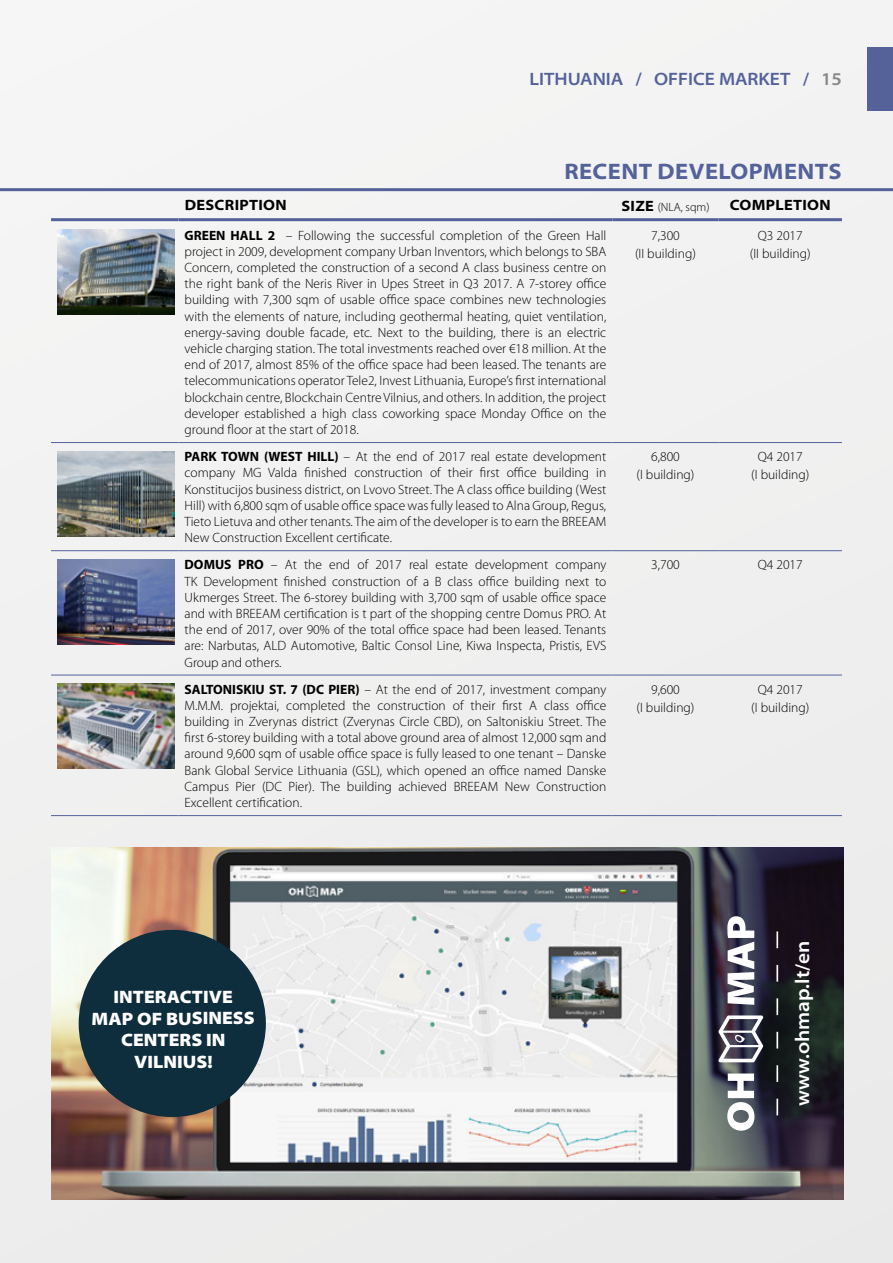
<style>
.page{position:relative;width:893px;height:1263px;background:#f1f1f1}
.page>*{position:absolute;margin:0;border:0;box-sizing:border-box;transform-origin:0 0}
.t1{font:700 semi-expanded 22.5px "Myriad Pro";letter-spacing:.02em;color:#55629a}
.t2{font:600 semi-expanded 19.8px "Myriad Pro";color:#fff}
.t3{font:900 semi-expanded 18px/21.6px "Myriad Pro";letter-spacing:-.005em;color:#fff;text-align:center}
.t4{font:600 semi-expanded 18px "Myriad Pro";color:#55629a}
.t5{font:700 semi-expanded 15px "Myriad Pro";letter-spacing:.02em;color:#000}
.t6{font:300 13.5px/16.2px "Myriad Pro";color:#000;text-align:center}
.t7{font:300 12px "Myriad Pro";color:#000}
.s1{color:#878787}
.s2{font-weight:700;font-stretch:semi-expanded;font-size:15px}
.s3{font-weight:700}
</style>
<div class="page">
<hr style="left:51px;top:218px;width:128px;height:3px;background:#55629a">
<hr style="left:179px;top:218px;width:433px;height:3px;background:#55629a">
<hr style="left:612px;top:218px;width:107px;height:3px;background:#55629a">
<hr style="left:719px;top:218px;width:123px;height:3px;background:#55629a">
<hr style="left:51px;top:442px;width:128px;height:1px;background:#55629a">
<hr style="left:179px;top:442px;width:433px;height:1px;background:#55629a">
<hr style="left:612px;top:442px;width:107px;height:1px;background:#55629a">
<hr style="left:719px;top:442px;width:123px;height:1px;background:#55629a">
<hr style="left:51px;top:550px;width:128px;height:1px;background:#55629a">
<hr style="left:179px;top:550px;width:433px;height:1px;background:#55629a">
<hr style="left:612px;top:550px;width:107px;height:1px;background:#55629a">
<hr style="left:719px;top:550px;width:123px;height:1px;background:#55629a">
<hr style="left:51px;top:675px;width:128px;height:1px;background:#55629a">
<hr style="left:179px;top:675px;width:433px;height:1px;background:#55629a">
<hr style="left:612px;top:675px;width:107px;height:1px;background:#55629a">
<hr style="left:719px;top:675px;width:123px;height:1px;background:#55629a">
<hr style="left:51px;top:815px;width:128px;height:1px;background:#55629a">
<hr style="left:179px;top:815px;width:433px;height:1px;background:#55629a">
<hr style="left:612px;top:815px;width:107px;height:1px;background:#55629a">
<hr style="left:719px;top:815px;width:123px;height:1px;background:#55629a">
<img style="left:57px;top:229px;width:118px;height:86px">
<img style="left:57px;top:451px;width:118px;height:85px">
<img style="left:57px;top:559px;width:118px;height:85px">
<img style="left:57px;top:683px;width:118px;height:86px">
<hr style="left:0;top:188px;width:893px;height:3px;background:#55629a">
<div style="left:867px;top:47px;width:26px;height:64px;background:#55629a"></div>
<img style="left:51px;top:848px;width:792px;height:351px">
<svg style="left:727px;top:916px;width:27px;height:89px"></svg>
<svg style="left:718px;top:1015px;width:45px;height:47px"></svg>
<svg style="left:727px;top:1073px;width:27px;height:57px"></svg>
<svg style="left:776px;top:931px;width:2px;height:184px"></svg>
<svg style="left:79px;top:930px;width:187px;height:187px"></svg>
<h3 class="t4" style="left:530px;top:69px;width:314px">LITHUANIA / OFFICE MARKET / <span class="s1">15</span></h3>
<h1 class="t1" style="left:564px;top:158px;width:279px">RECENT DEVELOPMENTS</h1>
<p class="t5" style="left:185px;top:196px;width:103px">DESCRIPTION</p>
<p class="t7" style="left:621px;top:201px;width:90px"><span class="s2">SIZE</span> (NLA, sqm)</p>
<p class="t5" style="left:730px;top:196px;width:102px">COMPLETION</p>
<p class="t6" style="left:185px;top:227px;width:423px;text-align:justify"><span class="s3">GREEN HALL 2</span> – Following the successful completion of the Green Hall project in 2009, development company Urban Inventors, which belongs to SBA Concern, completed the construction of a second A class business centre on the right bank of the Neris River in Upes Street in Q3 2017. A 7-storey office building with 7,300 sqm of usable office space combines new technologies with the elements of nature, including geothermal heating, quiet ventilation, energy-saving double facade, etc. Next to the building, there is an electric vehicle charging station. The total investments reached over €18 million. At the end of 2017, almost 85% of the office space had been leased. The tenants are telecommunications operator Tele2, Invest Lithuania, Europe’s first international blockchain centre, Blockchain Centre Vilnius, and others. In addition, the project developer established a high class coworking space Monday Office on the ground floor at the start of 2018.</p>
<p class="t6" style="left:635px;top:226px;width:62px;line-height:18px">7,300<br>(II building)</p>
<p class="t6" style="left:750px;top:226px;width:62px;line-height:18px">Q3 2017<br>(II building)</p>
<p class="t6" style="left:185px;top:449px;width:423px;text-align:justify"><span class="s3">PARK TOWN (WEST HILL)</span> – At the end of 2017 real estate development company MG Valda finished construction of their first office building in Konstitucijos business district, on Lvovo Street. The A class office building (West Hill) with 6,800 sqm of usable office space was fully leased to Alna Group, Regus, Tieto Lietuva and other tenants. The aim of the developer is to earn the BREEAM New Construction Excellent certificate.</p>
<p class="t6" style="left:636px;top:448px;width:60px;line-height:18px">6,800<br>(I building)</p>
<p class="t6" style="left:751px;top:448px;width:60px;line-height:18px">Q4 2017<br>(I building)</p>
<p class="t6" style="left:185px;top:557px;width:423px;text-align:justify"><span class="s3">DOMUS PRO</span> – At the end of 2017 real estate development company TK Development finished construction of a B class office building next to Ukmerges Street. The 6-storey building with 3,700 sqm of usable office space and with BREEAM certification is t part of the shopping centre Domus PRO. At the end of 2017, over 90% of the total office space had been leased. Tenants are: Narbutas, ALD Automotive, Baltic Consol Line, Kiwa Inspecta, Pristis, EVS Group and others.</p>
<p class="t6" style="left:651px;top:557px;width:30px">3,700</p>
<p class="t6" style="left:758px;top:557px;width:46px">Q4 2017</p>
<p class="t6" style="left:185px;top:681px;width:423px;text-align:justify"><span class="s3">SALTONISKIU ST. 7 (DC PIER)</span> – At the end of 2017, investment company M.M.M. projektai, completed the construction of their first A class office building in Zverynas district (Zverynas Circle CBD), on Saltoniskiu Street. The first 6-storey building with a total above ground area of almost 12,000 sqm and around 9,600 sqm of usable office space is fully leased to one tenant – Danske Bank Global Service Lithuania (GSL), which opened an office named Danske Campus Pier (DC Pier). The building achieved BREEAM New Construction Excellent certification.</p>
<p class="t6" style="left:636px;top:680px;width:60px;line-height:18px">9,600<br>(I building)</p>
<p class="t6" style="left:751px;top:680px;width:60px;line-height:18px">Q4 2017<br>(I building)</p>
<h3 class="t3" style="left:92px;top:986px;width:165px">INTERACTIVE<br>MAP OF BUSINESS<br>CENTERS IN<br>VILNIUS!</h3>
<h2 class="t2" style="left:791px;top:1106px;width:167px;rotate:-90deg">www.ohmap.lt/en</h2>
</div>
